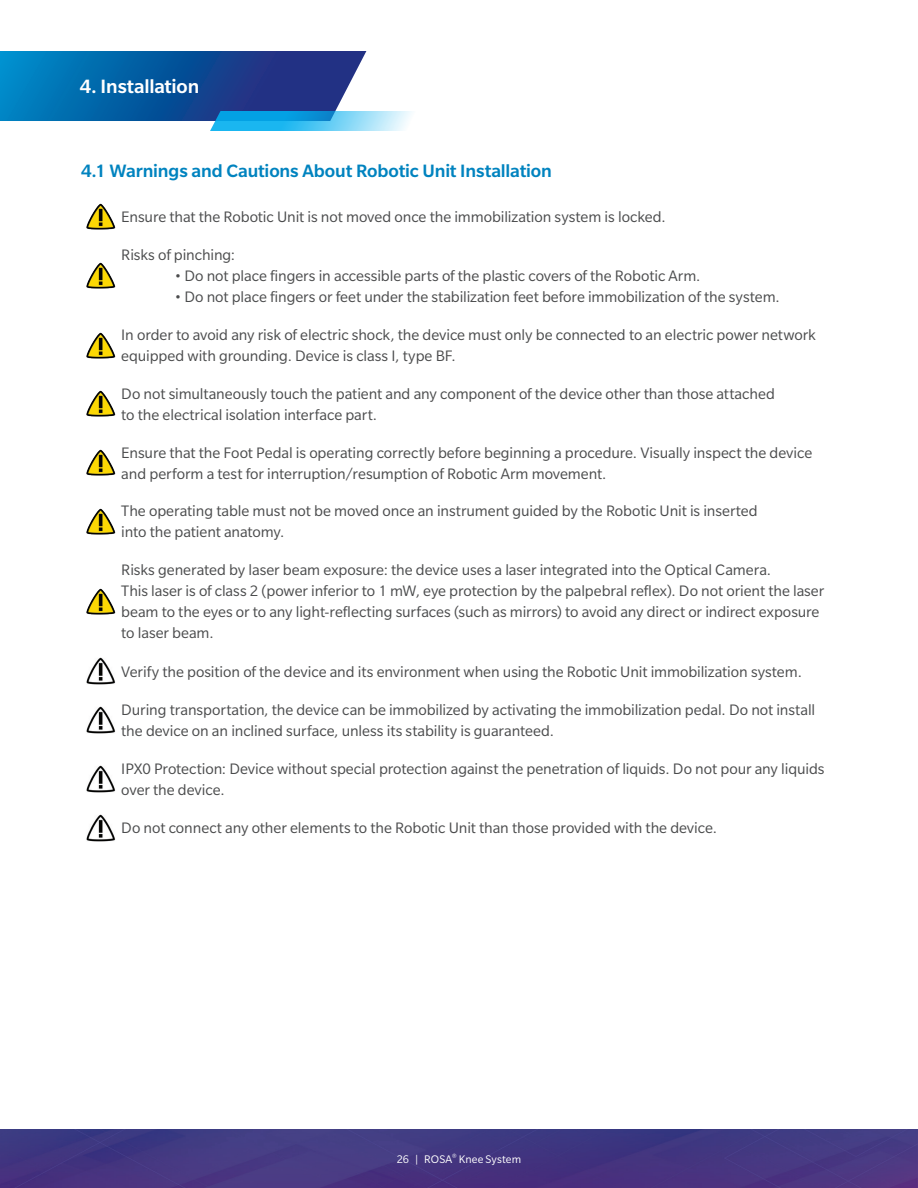
<style>
.page{position:relative;width:918px;height:1188px;background:#fff}
.page>*{position:absolute;margin:0;border:0;box-sizing:border-box;transform-origin:0 0}
.t1{font:500 21px "Slate Pro";letter-spacing:-.005em;color:#fff}
.t2{font:500 19.5px "Slate Pro";letter-spacing:-.005em;color:#0083bf}
.t3{font:16.5px/21px "Slate Pro";letter-spacing:-.005em;color:#4b4c4d}
.t4{font:12px "Slate Pro";letter-spacing:.01em;color:#fff}
.s1{font-stretch:condensed}
</style>
<div class="page">
<img style="left:0;top:1130px;width:918px;height:58px">
<img style="left:86px;top:203px;width:30px;height:27px">
<img style="left:86px;top:262px;width:30px;height:27px">
<img style="left:86px;top:332px;width:30px;height:27px">
<img style="left:86px;top:390px;width:30px;height:27px">
<img style="left:86px;top:449px;width:30px;height:27px">
<img style="left:86px;top:508px;width:30px;height:27px">
<img style="left:86px;top:588px;width:30px;height:27px">
<img style="left:86px;top:658px;width:30px;height:27px">
<img style="left:86px;top:707px;width:30px;height:27px">
<img style="left:86px;top:765px;width:30px;height:27px">
<img style="left:86px;top:814px;width:30px;height:27px">
<svg style="left:0;top:51px;width:412px;height:79px"></svg>
<p class="t1" style="left:80px;top:75px;width:121px">4. Installation</p>
<p class="t2" style="left:81px;top:161px;width:472px">4.1 Warnings and Cautions About Robotic Unit Installation</p>
<p class="t3" style="left:121px;top:206px;width:546px">Ensure that the Robotic Unit is not moved once the immobilization system is locked.</p>
<p class="t3" style="left:121px;top:244px;width:115px">Risks of pinching:</p>
<p class="t3" style="left:175px;top:265px;width:527px"><span class="s1">•</span> Do not place fingers in accessible parts of the plastic covers of the Robotic Arm.</p>
<p class="t3" style="left:175px;top:286px;width:606px"><span class="s1">•</span> Do not place fingers or feet under the stabilization feet before immobilization of the system.</p>
<p class="t3" style="left:121px;top:324px;width:696px">In order to avoid any risk of electric shock, the device must only be connected to an electric power network equipped with grounding. Device is class I, type BF.</p>
<p class="t3" style="left:121px;top:383px;width:655px">Do not simultaneously touch the patient and any component of the device other than those attached to the electrical isolation interface part.</p>
<p class="t3" style="left:121px;top:442px;width:692px">Ensure that the Foot Pedal is operating correctly before beginning a procedure. Visually inspect the device and perform a test for interruption/resumption of Robotic Arm movement.</p>
<p class="t3" style="left:121px;top:501px;width:638px">The operating table must not be moved once an instrument guided by the Robotic Unit is inserted into the patient anatomy.</p>
<p class="t3" style="left:121px;top:559px;width:705px">Risks generated by laser beam exposure: the device uses a laser integrated into the Optical Camera.<br>This laser is of class 2 (power inferior to 1 mW, eye protection by the palpebral reflex). Do not orient the laser beam to the eyes or to any light-reflecting surfaces (such as mirrors) to avoid any direct or indirect exposure to laser beam.</p>
<p class="t3" style="left:121px;top:661px;width:682px">Verify the position of the device and its environment when using the Robotic Unit immobilization system.</p>
<p class="t3" style="left:121px;top:699px;width:695px">During transportation, the device can be immobilized by activating the immobilization pedal. Do not install the device on an inclined surface, unless its stability is guaranteed.</p>
<p class="t3" style="left:121px;top:758px;width:705px">IPX0 Protection: Device without special protection against the penetration of liquids. Do not pour any liquids over the device.</p>
<p class="t3" style="left:121px;top:817px;width:597px">Do not connect any other elements to the Robotic Unit than those provided with the device.</p>
<p class="t4" style="left:397px;top:1153px;width:126px">26 | ROSA<sup>®</sup> Knee System</p>
</div>
